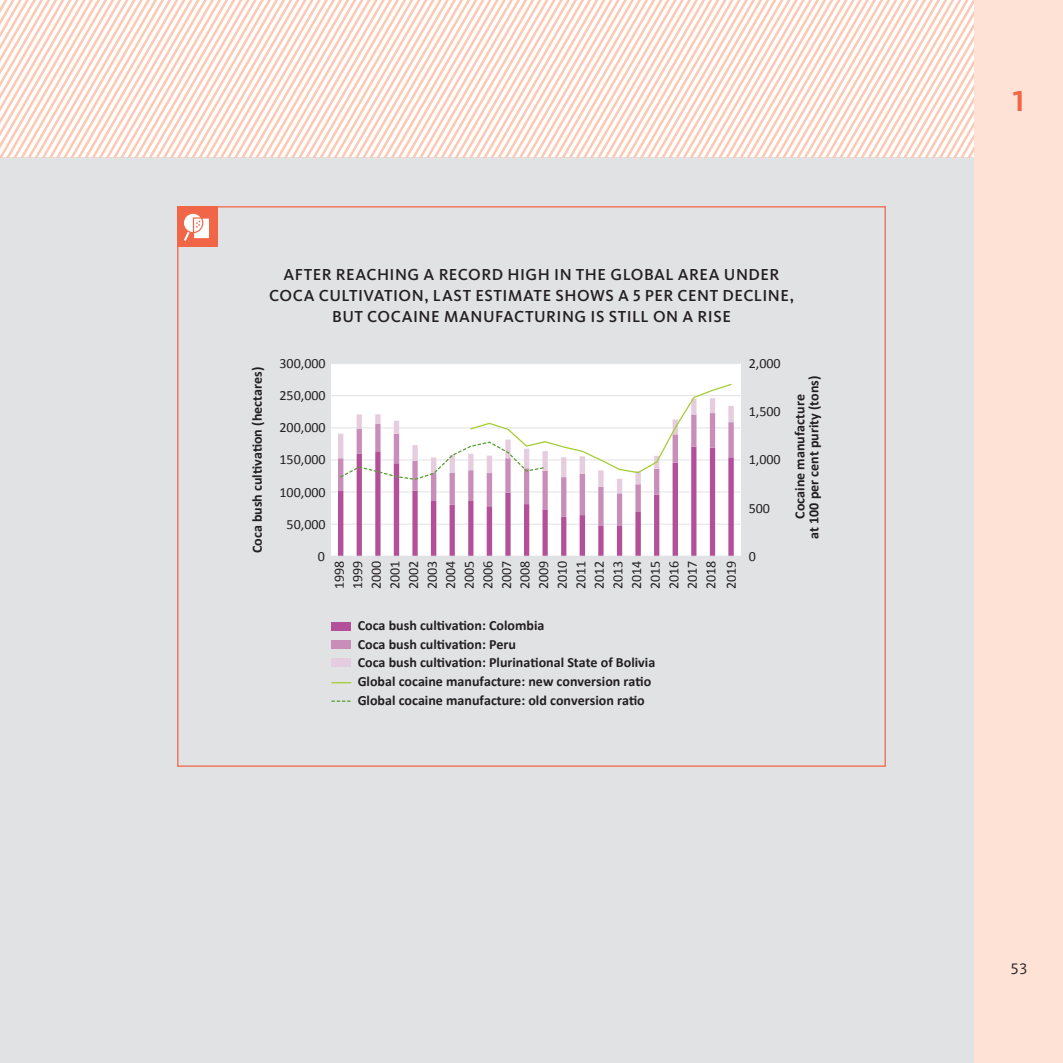
<style>
.page{position:relative;width:1063px;height:1063px;background:#fff}
.page>*{position:absolute;margin:0;border:0;box-sizing:border-box;transform-origin:0 0}
.t1{font:700 30px "Kievit Pro";color:#f26648}
.t2{font:500 16.5px/21px "Kievit Pro";letter-spacing:.03em;color:#231f20;text-align:center}
.t3{font:15.75px "Kievit Pro";color:#231f20}
.t4{font:700 14.1px/18.8px "Calibri";color:#231f20;text-align:center}
.t5{font:14.1px/18.6px "Calibri";color:#231f20;text-align:justify}
</style>
<div class="page">
<div style="left:0;top:157px;width:1063px;height:906px;background:#e1e2e4"></div>
<svg style="left:0;top:0;width:675px;height:157px"></svg>
<svg style="left:675px;top:0;width:299px;height:157px"></svg>
<div style="left:331px;top:364px;width:409px;height:192px;background:#fff"></div>
<hr style="left:331px;top:524px;width:409px;height:1px;background:#e1e2e4">
<hr style="left:331px;top:492px;width:409px;height:1px;background:#e1e2e4">
<hr style="left:331px;top:460px;width:409px;height:1px;background:#e1e2e4">
<hr style="left:331px;top:428px;width:409px;height:1px;background:#e1e2e4">
<hr style="left:331px;top:395px;width:409px;height:1px;background:#e1e2e4">
<svg style="left:338px;top:383px;width:396px;height:173px"></svg>
<div style="left:331px;top:622px;width:19px;height:9px;background:#b45099"></div>
<div style="left:331px;top:640px;width:20px;height:9px;background:#c98db9"></div>
<div style="left:331px;top:658px;width:19px;height:9px;background:#e5ccde"></div>
<svg style="left:332px;top:701px;width:19px;height:1px"></svg>
<svg style="left:332px;top:682px;width:19px;height:1px"></svg>
<div style="left:177px;top:206px;width:41px;height:41px;background:#f26648"></div>
<svg style="left:184px;top:214px;width:25px;height:27px"></svg>
<div style="left:974px;top:0;width:89px;height:1063px;background:#fee2d5"></div>
<p class="t2" style="left:269px;top:264px;width:526px">AFTER REACHING A RECORD HIGH IN THE GLOBAL AREA UNDER<br>COCA CULTIVATION, LAST ESTIMATE SHOWS A 5 PER CENT DECLINE,<br>BUT COCAINE MANUFACTURING IS STILL ON A RISE</p>
<p class="t4" style="left:247px;top:553px;width:188px;rotate:-90deg">Coca bush cultivation (hectares)</p>
<p class="t5" style="left:280px;top:353px;width:48px">300,000</p>
<p class="t5" style="left:280px;top:386px;width:48px">250,000</p>
<p class="t5" style="left:280px;top:418px;width:48px">200,000</p>
<p class="t5" style="left:280px;top:450px;width:48px">150,000</p>
<p class="t5" style="left:280px;top:482px;width:48px">100,000</p>
<p class="t5" style="left:287px;top:514px;width:41px">50,000</p>
<p class="t5" style="left:318px;top:546px;width:9px">0</p>
<p class="t5" style="left:329px;top:589px;width:30px;rotate:-90deg">1998<br>1999<br>2000<br>2001<br>2002<br>2003<br>2004<br>2005<br>2006<br>2007<br>2008<br>2009<br>2010<br>2011<br>2012<br>2013<br>2014<br>2015<br>2016<br>2017<br>2018</p>
<p class="t5" style="left:721px;top:589px;width:30px;rotate:-90deg">2019</p>
<p class="t4" style="left:358px;top:615px;width:299px;text-align:left">Coca bush cultivation: Colombia<br>Coca bush cultivation: Peru<br>Coca bush cultivation: Plurinational State of Bolivia</p>
<p class="t4" style="left:358px;top:690px;width:289px">Global cocaine manufacture: old conversion ratio</p>
<p class="t4" style="left:358px;top:671px;width:295px">Global cocaine manufacture: new conversion ratio</p>
<p class="t5" style="left:749px;top:354px;width:33px">2,000</p>
<p class="t5" style="left:749px;top:402px;width:33px">1,500</p>
<p class="t5" style="left:749px;top:450px;width:33px">1,000</p>
<p class="t5" style="left:749px;top:498px;width:23px">500</p>
<p class="t5" style="left:749px;top:546px;width:9px">0</p>
<p class="t4" style="left:792px;top:539px;width:165px;line-height:14.2px;rotate:-90deg">Cocaine manufacture<br>at 100 per cent purity (tons)</p>
<h1 class="t1" style="left:1013px;top:83px;width:13px">1</h1>
<p class="t3" style="left:1010px;top:959px;width:19px">53</p>
</div>
